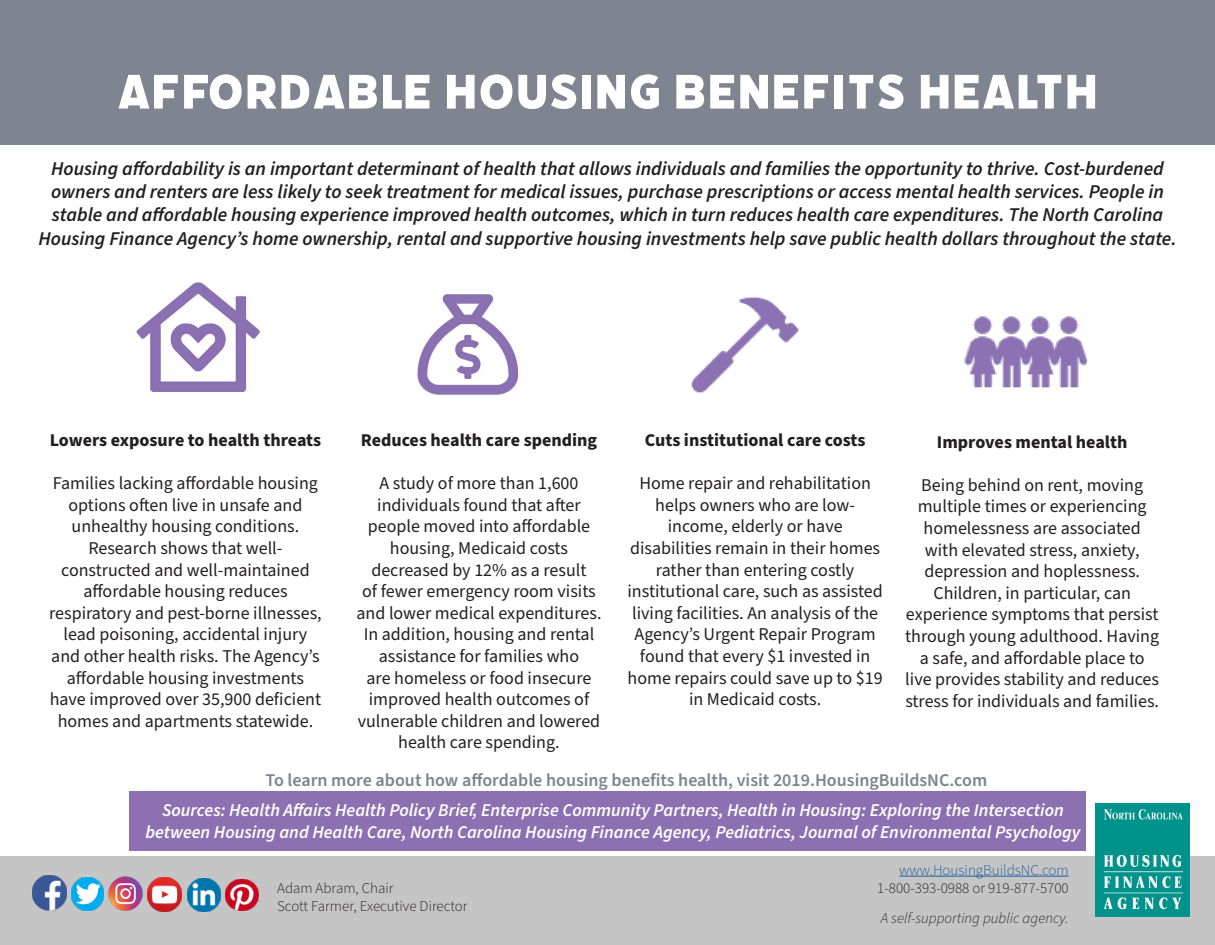
<style>
.page{position:relative;width:1215px;height:945px;background:#fff}
.page>*{position:absolute;margin:0;border:0;box-sizing:border-box;transform-origin:0 0}
.t1{font:54px "Filicudi Solid";color:#fff}
.t2{font:italic 600 19.5px/23.4px "Source Sans Pro";color:#231f20;text-align:center}
.t3{font:18px/21.6px "Source Sans Pro";color:#231f20;text-align:center}
.t4{font:italic 600 18px/21.6px "Source Sans Pro";color:#fff;text-align:center}
.t5{font:700 18px "Source Sans Pro";color:#231f20}
.t6{font:600 18px "Source Sans Pro";color:#7e8590}
.t7{font:300 15px "Source Sans Pro";color:#231f20}
.t8{font:italic 300 15px "Source Sans Pro";color:#231f20}
.t9{font:300 15px "Source Sans Pro";color:#175d9e}
</style>
<div class="page">
<div style="left:0;top:856px;width:1215px;height:89px;background:#c6c5c5"></div>
<div style="left:0;top:0;width:1215px;height:144px;background:#7e8590"></div>
<hr style="left:899px;top:876px;width:170px;height:1px;background:#175d9e">
<div style="left:129px;top:792px;width:957px;height:59px;background:#8c70b2"></div>
<img style="left:1096px;top:803px;width:94px;height:114px">
<img style="left:417px;top:294px;width:102px;height:101px">
<img style="left:136px;top:282px;width:124px;height:110px">
<img style="left:32px;top:875px;width:35px;height:36px">
<img style="left:70px;top:877px;width:35px;height:34px">
<img style="left:108px;top:876px;width:35px;height:35px">
<img style="left:147px;top:877px;width:35px;height:35px">
<img style="left:187px;top:878px;width:34px;height:34px">
<img style="left:225px;top:879px;width:35px;height:33px">
<img style="left:691px;top:297px;width:108px;height:97px">
<img style="left:964px;top:316px;width:123px;height:72px">
<p class="t1" style="left:117px;top:63px;width:983px">AFFORDABLE HOUSING BENEFITS HEALTH</p>
<p class="t2" style="left:38px;top:157px;width:1140px">Housing affordability is an important determinant of health that allows individuals and families the opportunity to thrive. Cost-burdened owners and renters are less likely to seek treatment for medical issues, purchase prescriptions or access mental health services. People in stable and affordable housing experience improved health outcomes, which in turn reduces health care expenditures. The North Carolina Housing Finance Agency’s home ownership, rental and supportive housing investments help save public health dollars throughout the state.</p>
<p class="t5" style="left:50px;top:428px;width:273px">Lowers exposure to health threats</p>
<p class="t3" style="left:49px;top:473px;width:274px">Families lacking affordable housing options often live in unsafe and unhealthy housing conditions.<br>Research shows that well&shy;constructed and well-maintained affordable housing reduces respiratory and pest-borne illnesses, lead poisoning, accidental injury and other health risks. The Agency’s affordable housing investments have improved over 35,900 deficient homes and apartments statewide.</p>
<p class="t5" style="left:361px;top:428px;width:238px">Reduces health care spending</p>
<p class="t3" style="left:357px;top:473px;width:246px">A study of more than 1,600 individuals found that after people moved into affordable housing, Medicaid costs decreased by 12% as a result<br>of fewer emergency room visits and lower medical expenditures.<br>In addition, housing and rental assistance for families who<br>are homeless or food insecure improved health outcomes of vulnerable children and lowered health care spending.</p>
<p class="t5" style="left:645px;top:428px;width:222px">Cuts institutional care costs</p>
<p class="t3" style="left:628px;top:473px;width:257px">Home repair and rehabilitation helps owners who are low&shy;income, elderly or have disabilities remain in their homes rather than entering costly institutional care, such as assisted living facilities. An analysis of the<br>Agency’s Urgent Repair Program found that every $1 invested in home repairs could save up to $19 in Medicaid costs.</p>
<p class="t5" style="left:937px;top:429px;width:192px">Improves mental health</p>
<p class="t3" style="left:905px;top:475px;width:255px">Being behind on rent, moving multiple times or experiencing homelessness are associated with elevated stress, anxiety, depression and hoplessness.<br>Children, in particular, can experience symptoms that persist through young adulthood. Having a safe, and affordable place to live provides stability and reduces stress for individuals and families.</p>
<p class="t6" style="left:266px;top:768px;width:723px">To learn more about how affordable housing benefits health, visit 2019.HousingBuildsNC.com</p>
<p class="t4" style="left:146px;top:800px;width:937px">Sources: Health Affairs Health Policy Brief, Enterprise Community Partners, Health in Housing: Exploring the Intersection between Housing and Health Care, North Carolina Housing Finance Agency, Pediatrics, Journal of Environmental Psychology</p>
<p class="t7" style="left:277px;top:878px;width:118px">Adam Abram, Chair</p>
<p class="t7" style="left:277px;top:896px;width:192px">Scott Farmer, Executive Director</p>
<p class="t9" style="left:899px;top:860px;width:171px">www.HousingBuildsNC.com</p>
<p class="t7" style="left:877px;top:878px;width:193px">1-800-393-0988 or 919-877-5700</p>
<p class="t8" style="left:881px;top:908px;width:189px">A self-supporting public agency.</p>
</div>
